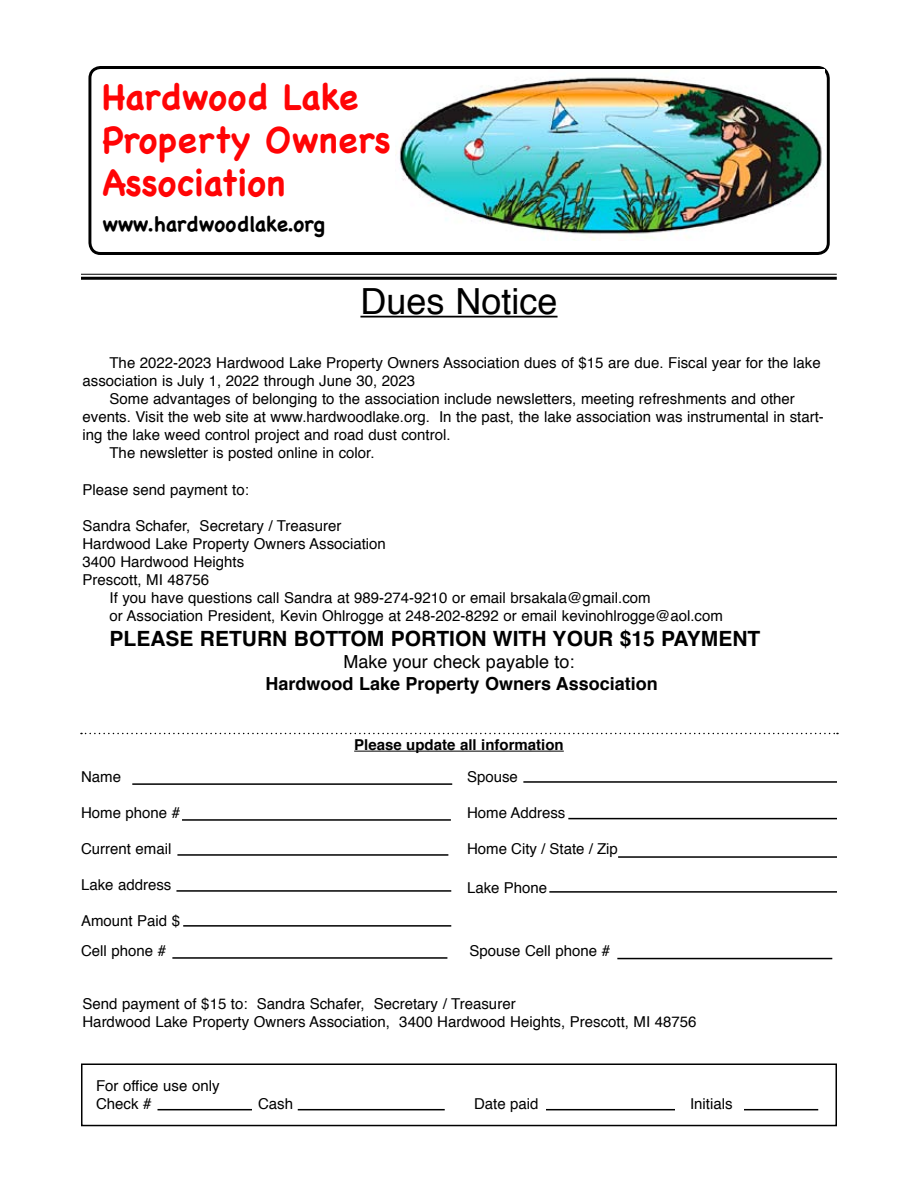
<style>
.page{position:relative;width:918px;height:1188px;background:#fff}
.page>*{position:absolute;margin:0;border:0;box-sizing:border-box;transform-origin:0 0}
.t1{font:700 36px/43.2px "Chalkboard";color:#ff0405}
.t2{font:36px "Helvetica";color:#000}
.t3{font:700 21px "Helvetica";color:#000}
.t4{font:700 21px "Chalkboard";color:#000}
.t5{font:700 18px/21.8px "Helvetica";color:#000;text-align:center}
.t6{font:15px/18.1px "Helvetica";color:#000}
.t7{font:700 15px/31.7px "Helvetica";color:#000}
.s1{font-weight:400}
</style>
<div class="page">
<hr style="left:81px;top:274px;width:756px;height:1px;background:#000">
<hr style="left:81px;top:277px;width:756px;height:3px;background:#000">
<hr style="left:360px;top:316px;width:198px;height:2px;background:#000">
<svg style="left:81px;top:733px;width:757px;height:1px"></svg>
<div style="left:81px;top:1064px;width:756px;height:62px;border:2px solid #000"></div>
<div style="left:94px;top:1076px;width:732px;height:48px;background:#fff"></div>
<hr style="left:158px;top:1109px;width:94px;height:1px;background:#000">
<hr style="left:298px;top:1109px;width:147px;height:1px;background:#000">
<hr style="left:546px;top:1109px;width:129px;height:1px;background:#000">
<hr style="left:744px;top:1109px;width:74px;height:1px;background:#000">
<div style="left:88px;top:66px;width:742px;height:189px;border:3px solid #000;border-radius:11px"></div>
<img style="left:396px;top:70px;width:429px;height:170px">
<hr style="left:354px;top:751px;width:210px;height:1px;background:#000">
<hr style="left:132px;top:783px;width:320px;height:2px;background:#000">
<hr style="left:182px;top:819px;width:269px;height:2px;background:#000">
<hr style="left:177px;top:854px;width:271px;height:2px;background:#000">
<hr style="left:176px;top:890px;width:275px;height:2px;background:#000">
<hr style="left:183px;top:925px;width:268px;height:2px;background:#000">
<hr style="left:549px;top:891px;width:288px;height:2px;background:#000">
<hr style="left:618px;top:856px;width:219px;height:2px;background:#000">
<hr style="left:568px;top:818px;width:269px;height:1px;background:#000">
<hr style="left:523px;top:781px;width:314px;height:2px;background:#000">
<hr style="left:172px;top:957px;width:275px;height:2px;background:#000">
<hr style="left:617px;top:958px;width:215px;height:1px;background:#000">
<p class="t1" style="left:102px;top:75px;width:290px">Hardwood Lake<br>Property Owners<br>Association</p>
<p class="t4" style="left:102px;top:212px;width:224px">www.hardwoodlake.org</p>
<p class="t2" style="left:360px;top:274px;width:199px">Dues Notice</p>
<p class="t6" style="left:110px;top:354px;width:713px">The 2022-2023 Hardwood Lake Property Owners Association dues of $15 are due. Fiscal year for the lake</p>
<p class="t6" style="left:82px;top:372px;width:334px">association is July 1, 2022 through June 30, 2023</p>
<p class="t6" style="left:110px;top:390px;width:687px">Some advantages of belonging to the association include newsletters, meeting refreshments and other</p>
<p class="t6" style="left:82px;top:408px;width:743px">events. Visit the web site at www.hardwoodlake.org. In the past, the lake association was instrumental in start-</p>
<p class="t6" style="left:82px;top:427px;width:370px">ing the lake weed control project and road dust control.</p>
<p class="t6" style="left:110px;top:445px;width:267px">The newsletter is posted online in color.</p>
<p class="t6" style="left:82px;top:481px;width:168px">Please send payment to:</p>
<p class="t6" style="left:82px;top:517px;width:260px">Sandra Schafer, Secretary / Treasurer</p>
<p class="t6" style="left:82px;top:535px;width:305px">Hardwood Lake Property Owners Association</p>
<p class="t6" style="left:82px;top:553px;width:163px">3400 Hardwood Heights</p>
<p class="t6" style="left:82px;top:571px;width:128px">Prescott, MI 48756</p>
<p class="t6" style="left:110px;top:589px;width:543px">If you have questions call Sandra at 989-274-9210 or email brsakala@gmail.com</p>
<p class="t6" style="left:110px;top:607px;width:615px">or Association President, Kevin Ohlrogge at 248-202-8292 or email kevinohlrogge@aol.com</p>
<p class="t3" style="left:110px;top:622px;width:652px">PLEASE RETURN BOTTOM PORTION WITH YOUR $15 PAYMENT</p>
<p class="t5" style="left:266px;top:651px;width:394px"><span class="s1">Make your check payable to:<br></span>Hardwood Lake Property Owners Association</p>
<p class="t6" style="left:81px;top:768px;width:42px">Name</p>
<p class="t6" style="left:81px;top:804px;width:101px">Home phone #</p>
<p class="t6" style="left:81px;top:840px;width:92px">Current email</p>
<p class="t6" style="left:81px;top:876px;width:92px">Lake address</p>
<p class="t6" style="left:81px;top:907px;width:101px;line-height:30px">Amount Paid $<br>Cell phone #</p>
<p class="t7" style="left:467px;top:729px;width:98px;text-indent:-113px">Please update all information<br><span class="s1">Spouse</span></p>
<p class="t6" style="left:467px;top:804px;width:100px">Home Address</p>
<p class="t6" style="left:467px;top:840px;width:152px">Home City / State / Zip</p>
<p class="t6" style="left:467px;top:879px;width:82px">Lake Phone</p>
<p class="t6" style="left:470px;top:942px;width:142px">Spouse Cell phone #</p>
<p class="t6" style="left:82px;top:995px;width:616px">Send payment of $15 to: Sandra Schafer, Secretary / Treasurer<br>Hardwood Lake Property Owners Association, 3400 Hardwood Heights, Prescott, MI 48756</p>
<p class="t6" style="left:96px;top:1077px;width:125px">For office use only<br>Check #</p>
<p class="t6" style="left:258px;top:1095px;width:37px">Cash</p>
<p class="t6" style="left:474px;top:1095px;width:66px">Date paid</p>
<p class="t6" style="left:690px;top:1095px;width:44px">Initials</p>
</div>
